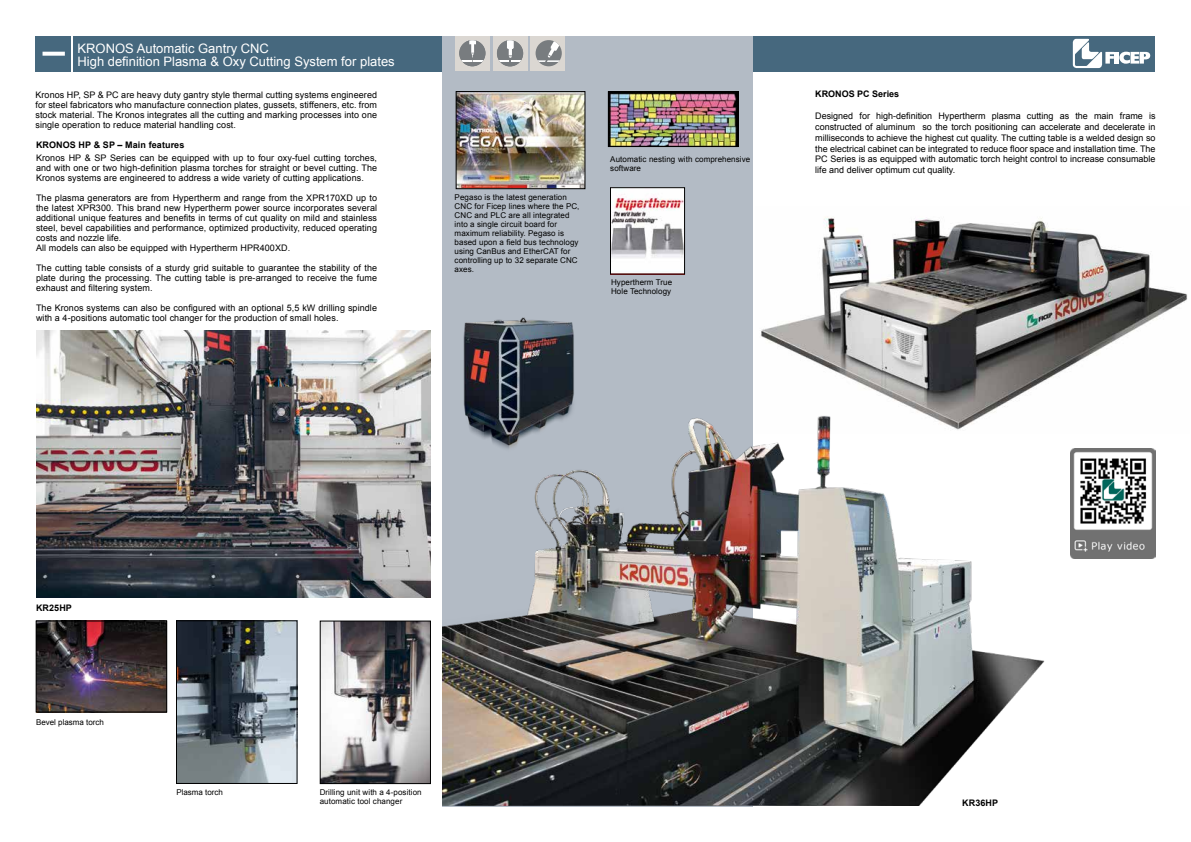
<style>
.page{position:relative;width:1191px;height:842px;background:#fff}
.page>*{position:absolute;margin:0;border:0;box-sizing:border-box;transform-origin:0 0}
.t1{font:13px/13px "Arial";color:#fff}
.t2{font:9px/10px "Arial";letter-spacing:.01em;color:#000;text-align:justify}
.t3{font:700 9px "Arial";letter-spacing:.01em;color:#000}
.t4{font:8px/9px "Arial";letter-spacing:.01em;color:#000}
</style>
<div class="page">
<div style="left:74px;top:36px;width:1081px;height:35px;background:#46687e"></div>
<div style="left:442px;top:36px;width:311px;height:770px;background:#b3bbc5"></div>
<img style="left:458px;top:93px;width:125px;height:94px">
<div style="left:456px;top:91px;width:129px;height:98px;border:1px solid #000"></div>
<svg style="left:1072px;top:39px;width:78px;height:29px"></svg>
<img style="left:761px;top:217px;width:427px;height:186px">
<img style="left:442px;top:403px;width:603px;height:403px">
<img style="left:612px;top:190px;width:70px;height:82px">
<div style="left:35px;top:36px;width:36px;height:35px;background:#46687e"></div>
<svg style="left:43px;top:52px;width:22px;height:4px"></svg>
<img style="left:610px;top:93px;width:126px;height:52px">
<div style="left:608px;top:91px;width:130px;height:56px;border:1px solid #000"></div>
<img style="left:178px;top:623px;width:117px;height:158px">
<div style="left:176px;top:621px;width:121px;height:162px;border:1px solid #000"></div>
<img style="left:38px;top:623px;width:127px;height:87px">
<div style="left:36px;top:621px;width:131px;height:91px;border:1px solid #000"></div>
<div style="left:530px;top:36px;width:35px;height:35px;background:#dbd7d2"></div>
<div style="left:535px;top:40px;width:27px;height:26px;background:#787c7f;border-radius:50%"></div>
<svg style="left:535px;top:40px;width:27px;height:22px"></svg>
<div style="left:455px;top:36px;width:35px;height:35px;background:#dbd7d2"></div>
<div style="left:459px;top:40px;width:26px;height:26px;background:#787c7f;border-radius:50%"></div>
<hr style="left:459px;top:60px;width:26px;height:2px;background:#fff">
<svg style="left:469px;top:40px;width:7px;height:22px"></svg>
<div style="left:493px;top:36px;width:34px;height:35px;background:#dbd7d2"></div>
<div style="left:497px;top:40px;width:26px;height:26px;background:#787c7f;border-radius:50%"></div>
<hr style="left:497px;top:60px;width:26px;height:2px;background:#fff">
<svg style="left:507px;top:40px;width:7px;height:22px"></svg>
<img style="left:322px;top:623px;width:106px;height:159px">
<div style="left:320px;top:621px;width:110px;height:163px;border:1px solid #000"></div>
<img style="left:451px;top:317px;width:129px;height:135px">
<img style="left:36px;top:331px;width:394px;height:266px">
<img style="left:1070px;top:448px;width:85px;height:111px">
<h1 class="t1" style="left:77px;top:42px;width:319px">KRONOS Automatic Gantry CNC<br>High definition Plasma &amp; Oxy Cutting System for plates</h1>
<p class="t2" style="left:35px;top:90px;width:343px">Kronos HP, SP &amp; PC are heavy duty gantry style thermal cutting systems engineered for steel fabricators who manufacture connection plates, gussets, stiffeners, etc. from stock material. The Kronos integrates all the cutting and marking processes into one single operation to reduce material handling cost.</p>
<p class="t3" style="left:36px;top:139px;width:150px">KRONOS HP &amp; SP – Main features</p>
<p class="t2" style="left:36px;top:153px;width:342px">Kronos HP &amp; SP Series can be equipped with up to four oxy-fuel cutting torches, and with one or two high-definition plasma torches for straight or bevel cutting. The Kronos systems are engineered to address a wide variety of cutting applications.</p>
<p class="t2" style="left:36px;top:193px;width:342px;text-align:left">The plasma generators are from Hypertherm and range from the XPR170XD up to the latest XPR300. This brand new Hypertherm power source incorporates several additional unique features and benefits in terms of cut quality on mild and stainless steel, bevel capabilities and performance, optimized productivity, reduced operating costs and nozzle life.<br>All models can also be equipped with Hypertherm HPR400XD.</p>
<p class="t2" style="left:36px;top:263px;width:342px">The cutting table consists of a sturdy grid suitable to guarantee the stability of the plate during the processing. The cutting table is pre-arranged to receive the fume exhaust and filtering system.</p>
<p class="t2" style="left:36px;top:303px;width:342px">The Kronos systems can also be configured with an optional 5,5 kW drilling spindle with a 4-positions automatic tool changer for the production of small holes.</p>
<p class="t4" style="left:454px;top:192px;width:126px">Pegaso is the latest generation<br>CNC for Ficep lines where the PC,<br>CNC and PLC are all integrated into a single circuit board for maximum reliability. Pegaso is based upon a field bus technology using CanBus and EtherCAT for controlling up to 32 separate CNC axes.</p>
<p class="t4" style="left:610px;top:155px;width:141px">Automatic nesting with comprehensive software</p>
<p class="t4" style="left:611px;top:278px;width:63px">Hypertherm True<br>Hole Technology</p>
<p class="t3" style="left:815px;top:88px;width:86px">KRONOS PC Series</p>
<p class="t2" style="left:815px;top:111px;width:342px;line-height:10.8px">Designed for high-definition Hypertherm plasma cutting as the main frame is constructed of aluminum so the torch positioning can accelerate and decelerate in milliseconds to achieve the highest cut quality. The cutting table is a welded design so the electrical cabinet can be integrated to reduce floor space and installation time. The PC Series is as equipped with automatic torch height control to increase consumable life and deliver optimum cut quality.</p>
<p class="t3" style="left:36px;top:602px;width:37px">KR25HP</p>
<p class="t4" style="left:36px;top:718px;width:70px">Bevel plasma torch</p>
<p class="t4" style="left:176px;top:787px;width:48px">Plasma torch</p>
<p class="t4" style="left:320px;top:788px;width:103px">Drilling unit with a 4-position automatic tool changer</p>
<p class="t3" style="left:962px;top:796px;width:37px">KR36HP</p>
</div>
